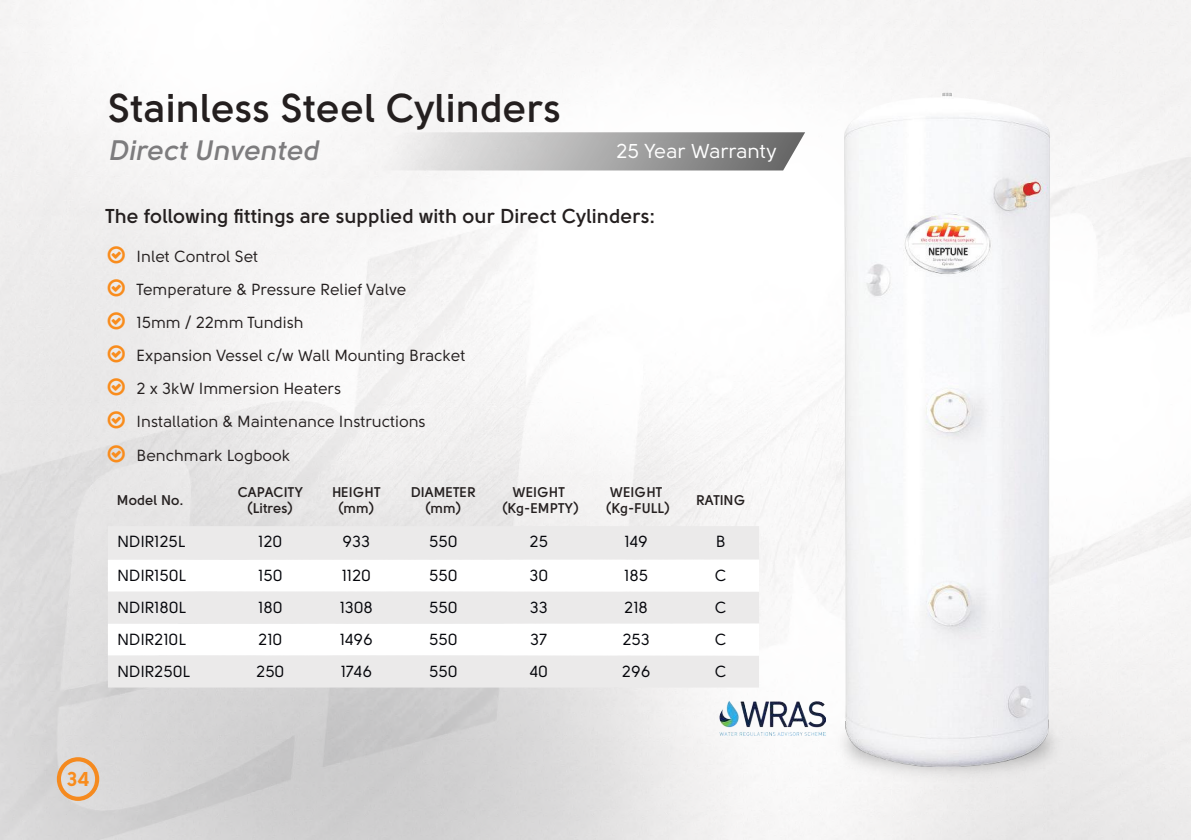
<style>
.page{position:relative;width:1191px;height:840px;background:#fff}
.page>*{position:absolute;margin:0;border:0;box-sizing:border-box;transform-origin:0 0}
.t1{font:700 40px "Solomon Sans Semi";color:#241f1f}
.t2{font:28px "Solomon Sans Semi Bold Italic";color:#7d7c7e}
.t3{font:700 20px "Solomon Sans Semi";color:#241f1f}
.t4{font:20px "Solomon Sans Normal";color:#fff}
.t5{font:20px "Solomon Sans Bold";color:#f98c1c}
.t6{font:16px/33px "Solomon Sans Normal";color:#241f1f}
.t7{font:16px "Solomon Sans Normal";color:#05060b}
.t8{font:700 14px/16px "Solomon Sans Semi";color:#241f1f;text-align:center}
</style>
<div class="page">
<svg style="left:56px;top:755px;width:44px;height:46px;background:#e1c6ab"></svg>
<img style="left:806px;top:74px;width:285px;height:715px">
<div style="left:108px;top:526px;width:651px;height:161px;background:#ebeaea"></div>
<svg style="left:108px;top:559px;width:651px;height:96px"></svg>
<svg style="left:378px;top:132px;width:427px;height:38px;background:#b4b3b3"></svg>
<img style="left:719px;top:700px;width:106px;height:34px">
<svg style="left:108px;top:246px;width:17px;height:17px"></svg>
<svg style="left:108px;top:279px;width:17px;height:17px"></svg>
<svg style="left:108px;top:312px;width:17px;height:17px"></svg>
<svg style="left:108px;top:345px;width:17px;height:17px"></svg>
<svg style="left:108px;top:378px;width:17px;height:17px"></svg>
<svg style="left:108px;top:411px;width:17px;height:17px"></svg>
<svg style="left:108px;top:444px;width:17px;height:17px"></svg>
<h1 class="t1" style="left:108px;top:85px;width:454px">Stainless Steel Cylinders</h1>
<h2 class="t2" style="left:108px;top:134px;width:212px">Direct Unvented</h2>
<p class="t4" style="left:616px;top:139px;width:162px">25 Year Warranty</p>
<p class="t3" style="left:105px;top:204px;width:551px">The following fittings are supplied with our Direct Cylinders:</p>
<p class="t6" style="left:137px;top:240px;width:330px">Inlet Control Set<br>Temperature &amp; Pressure Relief Valve<br>15mm / 22mm Tundish<br>Expansion Vessel c/w Wall Mounting Bracket<br>2 x 3kW Immersion Heaters<br>Installation &amp; Maintenance Instructions<br>Benchmark Logbook</p>
<p class="t8" style="left:117px;top:491px;width:68px">Model No.</p>
<p class="t8" style="left:238px;top:483px;width:67px">CAPACITY (Litres)</p>
<p class="t8" style="left:332px;top:483px;width:50px">HEIGHT (mm)</p>
<p class="t8" style="left:411px;top:483px;width:67px">DIAMETER (mm)</p>
<p class="t8" style="left:502px;top:483px;width:78px">WEIGHT (Kg-EMPTY)</p>
<p class="t8" style="left:606px;top:483px;width:66px;text-align:left">WEIGHT (Kg-FULL)</p>
<p class="t8" style="left:696px;top:491px;width:51px">RATING</p>
<p class="t7" style="left:117px;top:532px;width:70px">NDIR125L</p>
<p class="t7" style="left:258px;top:532px;width:26px">120</p>
<p class="t7" style="left:342px;top:532px;width:29px">933</p>
<p class="t7" style="left:429px;top:532px;width:30px">550</p>
<p class="t7" style="left:529px;top:532px;width:20px">25</p>
<p class="t7" style="left:624px;top:532px;width:25px">149</p>
<p class="t7" style="left:716px;top:532px;width:11px">B</p>
<p class="t7" style="left:117px;top:566px;width:71px">NDIR150L</p>
<p class="t7" style="left:258px;top:566px;width:26px">150</p>
<p class="t7" style="left:342px;top:566px;width:31px">1120</p>
<p class="t7" style="left:429px;top:566px;width:30px">550</p>
<p class="t7" style="left:529px;top:566px;width:20px">30</p>
<p class="t7" style="left:624px;top:566px;width:25px">185</p>
<p class="t7" style="left:715px;top:566px;width:13px">C</p>
<p class="t7" style="left:117px;top:598px;width:71px">NDIR180L</p>
<p class="t7" style="left:258px;top:598px;width:26px">180</p>
<p class="t7" style="left:340px;top:598px;width:35px">1308</p>
<p class="t7" style="left:429px;top:598px;width:30px">550</p>
<p class="t7" style="left:530px;top:598px;width:19px">33</p>
<p class="t7" style="left:624px;top:598px;width:25px">218</p>
<p class="t7" style="left:715px;top:598px;width:13px">C</p>
<p class="t7" style="left:117px;top:630px;width:70px">NDIR210L</p>
<p class="t7" style="left:258px;top:630px;width:26px">210</p>
<p class="t7" style="left:340px;top:630px;width:34px">1496</p>
<p class="t7" style="left:429px;top:630px;width:30px">550</p>
<p class="t7" style="left:530px;top:630px;width:18px">37</p>
<p class="t7" style="left:622px;top:630px;width:29px">253</p>
<p class="t7" style="left:715px;top:630px;width:13px">C</p>
<p class="t7" style="left:117px;top:662px;width:74px">NDIR250L</p>
<p class="t7" style="left:256px;top:662px;width:30px">250</p>
<p class="t7" style="left:341px;top:662px;width:33px">1746</p>
<p class="t7" style="left:429px;top:662px;width:30px">550</p>
<p class="t7" style="left:529px;top:662px;width:20px">40</p>
<p class="t7" style="left:622px;top:662px;width:30px">296</p>
<p class="t7" style="left:715px;top:662px;width:13px">C</p>
<p class="t5" style="left:67px;top:766px;width:25px">34</p>
</div>
